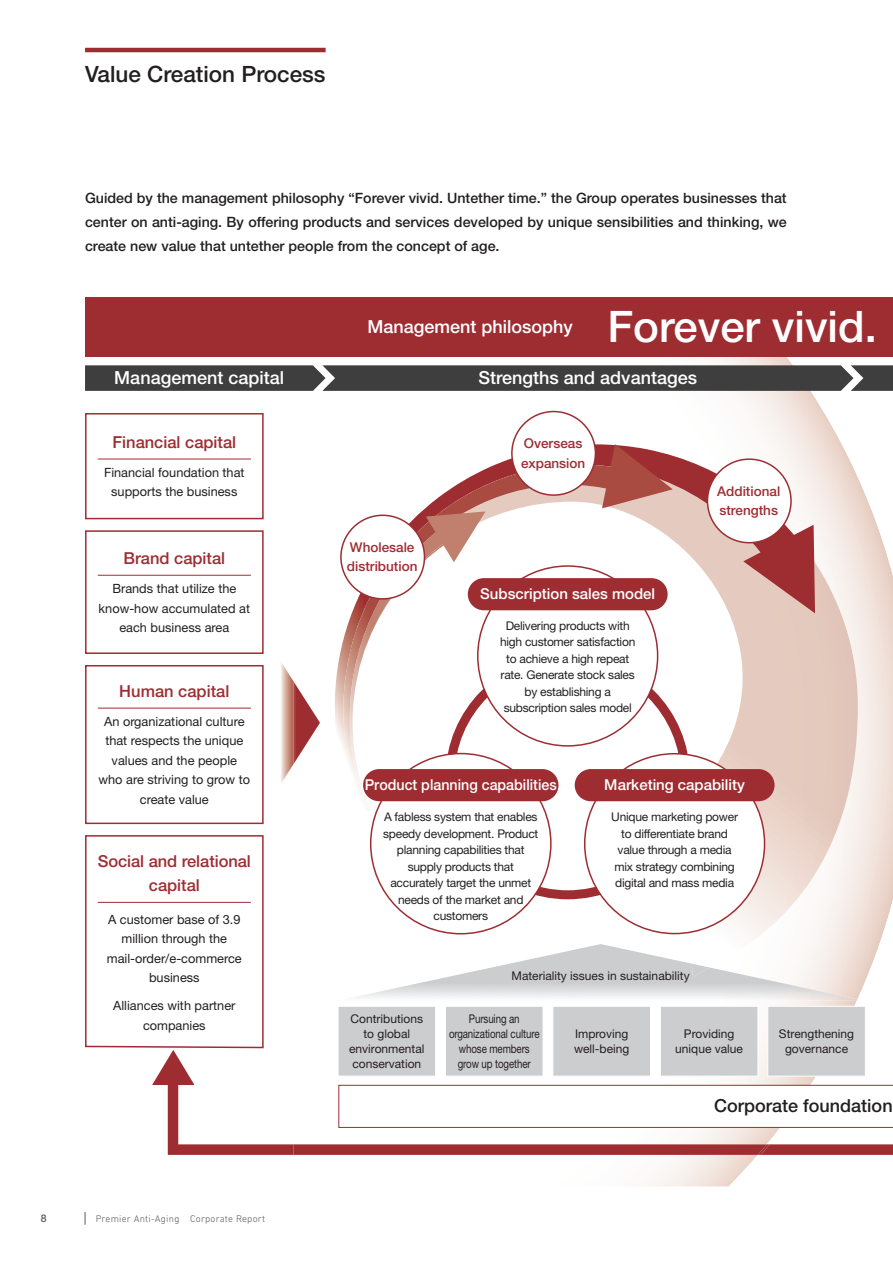
<style>
.page{position:relative;width:893px;height:1263px;background:#fff}
.page>*{position:absolute;margin:0;border:0;box-sizing:border-box;transform-origin:0 0}
.t1{font:500 43.5px "Helvetica Neue LT Std";color:#fff}
.t2{font:500 22.5px "Helvetica Neue LT Std";color:#231f20}
.t3{font:500 18px "Helvetica Neue LT Std";color:#fff}
.t4{font:500 18px "Helvetica Neue LT Std";color:#231f20}
.t5{font:500 16.5px/24px "Helvetica Neue LT Std";color:#9e2d32;text-align:center}
.t6{font:500 15px "Helvetica Neue LT Std";color:#fff}
.t7{font:500 15px "Helvetica Neue LT Std";color:#fff;scale:.95 1}
.t8{font:500 14.25px/24px "Helvetica Neue LT Std";color:#231f20;text-align:justify}
.t9{font:500 13.5px/19.5px "Helvetica Neue LT Std";color:#9e2d32}
.t10{font:12.75px/19.5px "Helvetica Neue LT Std";color:#231f20;text-align:center}
.t11{font:12px/16.5px "Helvetica Neue LT Std";letter-spacing:-.02em;color:#231f20;text-align:center}
.t12{font:12px/15px "Helvetica Neue LT Std";color:#231f20;text-align:center}
.t13{font:12px/15px "Helvetica Neue LT Std";letter-spacing:-.02em;color:#231f20;text-align:center;scale:.81 1}
.t14{font:500 10.5px "Helvetica Neue LT Std";color:#57585a}
.t15{font:300 9.75px "DIN Next LT Pro";letter-spacing:.025em;color:#57585a}
</style>
<div class="page">
<img style="left:420px;top:925px;width:309px;height:261px">
<img style="left:293px;top:410px;width:400px;height:515px">
<svg style="left:729px;top:357px;width:164px;height:829px"></svg>
<img style="left:676px;top:758px;width:130px;height:186px">
<img style="left:805px;top:549px;width:53px;height:339px">
<img style="left:700px;top:496px;width:106px;height:262px">
<img style="left:648px;top:541px;width:53px;height:27px">
<img style="left:439px;top:444px;width:51px;height:22px">
<svg style="left:281px;top:662px;width:12px;height:121px"></svg>
<img style="left:293px;top:681px;width:27px;height:83px">
<hr style="left:85px;top:48px;width:241px;height:4px;background:#9e2d32">
<div style="left:85px;top:298px;width:808px;height:59px;background:#9e2d32"></div>
<svg style="left:85px;top:365px;width:808px;height:26px;background:#464647"></svg>
<div style="left:85px;top:413px;width:179px;height:106px;background:#fff;border:2px solid #9e2d32"></div>
<hr style="left:98px;top:459px;width:153px;height:1px;background:#9e2d32">
<div style="left:85px;top:665px;width:179px;height:159px;background:#fff;border:2px solid #9e2d32"></div>
<hr style="left:98px;top:708px;width:153px;height:1px;background:#9e2d32">
<div style="left:85px;top:530px;width:179px;height:124px;background:#fff;border:2px solid #9e2d32"></div>
<hr style="left:98px;top:575px;width:153px;height:1px;background:#9e2d32">
<svg style="left:168px;top:1063px;width:725px;height:92px"></svg>
<img style="left:293px;top:1144px;width:465px;height:11px">
<svg style="left:758px;top:1144px;width:11px;height:11px"></svg>
<svg style="left:85px;top:835px;width:179px;height:250px"></svg>
<div style="left:338px;top:1006px;width:98px;height:70px;background:#cccdcf;border:1px solid #fff"></div>
<div style="left:553px;top:1006px;width:98px;height:70px;background:#cccdcf;border:1px solid #fff"></div>
<div style="left:768px;top:1006px;width:97px;height:70px;background:#cccdcf;border:1px solid #fff"></div>
<div style="left:445px;top:1006px;width:98px;height:70px;background:#cccdcf;border:1px solid #fff"></div>
<div style="left:660px;top:1006px;width:98px;height:70px;background:#cccdcf;border:1px solid #fff"></div>
<img style="left:354px;top:944px;width:503px;height:57px">
<svg style="left:857px;top:999px;width:7px;height:2px"></svg>
<img style="left:692px;top:964px;width:18px;height:14px">
<img style="left:335px;top:549px;width:42px;height:263px">
<img style="left:386px;top:497px;width:49px;height:18px">
<img style="left:784px;top:495px;width:19px;height:30px">
<img style="left:438px;top:466px;width:53px;height:48px">
<img style="left:646px;top:449px;width:105px;height:92px">
<img style="left:490px;top:444px;width:112px;height:21px">
<img style="left:390px;top:562px;width:65px;height:207px">
<img style="left:436px;top:562px;width:18px;height:21px">
<img style="left:394px;top:515px;width:42px;height:69px">
<img style="left:435px;top:487px;width:47px;height:24px">
<img style="left:482px;top:465px;width:120px;height:38px">
<img style="left:343px;top:571px;width:47px;height:240px">
<img style="left:409px;top:524px;width:17px;height:41px">
<img style="left:592px;top:465px;width:10px;height:3px">
<svg style="left:351px;top:682px;width:1px;height:16px"></svg>
<img style="left:350px;top:718px;width:17px;height:93px">
<svg style="left:426px;top:511px;width:60px;height:51px"></svg>
<svg style="left:602px;top:444px;width:71px;height:64px;background:#b5645e"></svg>
<svg style="left:743px;top:525px;width:72px;height:88px;background:#ba6b6a"></svg>
<div style="left:341px;top:515px;width:83px;height:84px;background:#fff;border-radius:50%"></div>
<div style="left:340px;top:514px;width:85px;height:86px;border:2px solid #9e2d32;border-radius:50%"></div>
<div style="left:512px;top:411px;width:83px;height:84px;background:#fff;border-radius:50%"></div>
<div style="left:511px;top:411px;width:85px;height:85px;border:2px solid #9e2d32;border-radius:50%"></div>
<div style="left:707px;top:459px;width:84px;height:84px;background:#fff;border-radius:50%"></div>
<div style="left:707px;top:458px;width:85px;height:85px;border:2px solid #9e2d32;border-radius:50%"></div>
<div style="left:478px;top:566px;width:180px;height:180px;background:#fff;border-radius:50%"></div>
<div style="left:468px;top:578px;width:200px;height:32px;background:#9e2d32;border-radius:16px"></div>
<div style="left:585px;top:754px;width:179px;height:179px;background:#fff;border-radius:50%"></div>
<div style="left:575px;top:769px;width:199px;height:32px;background:#9e2d32;border-radius:16px"></div>
<div style="left:371px;top:753px;width:180px;height:181px;background:#fff;border-radius:50%"></div>
<div style="left:363px;top:769px;width:195px;height:32px;background:#9e2d32;border-radius:16px"></div>
<svg style="left:85px;top:1212px;width:1px;height:13px"></svg>
<h2 class="t2" style="left:85px;top:61px;width:242px">Value Creation Process</h2>
<p class="t8" style="left:85px;top:186px;width:703px">Guided by the management philosophy “Forever vivid. Untether time.” the Group operates businesses that center on anti-aging. By offering products and services developed by unique sensibilities and thinking, we create new value that untether people from the concept of age.</p>
<h3 class="t3" style="left:114px;top:367px;width:171px">Management capital</h3>
<h3 class="t5" style="left:112px;top:429px;width:125px">Financial capital</h3>
<p class="t10" style="left:104px;top:462px;width:142px">Financial foundation that supports the business</p>
<h3 class="t5" style="left:123px;top:546px;width:103px">Brand capital</h3>
<p class="t10" style="left:99px;top:579px;width:153px">Brands that utilize the know-how accumulated at each business area</p>
<h3 class="t5" style="left:119px;top:679px;width:112px">Human capital</h3>
<p class="t10" style="left:99px;top:711px;width:153px">An organizational culture that respects the unique values and the people who are striving to grow to create value</p>
<h3 class="t5" style="left:98px;top:849px;width:155px">Social and relational capital</h3>
<p class="t10" style="left:107px;top:909px;width:136px">A customer base of 3.9 million through the mail-order/e-commerce business</p>
<p class="t10" style="left:113px;top:996px;width:124px">Alliances with partner companies</p>
<p class="t14" style="left:41px;top:1212px;width:7px">8</p>
<p class="t15" style="left:96px;top:1213px;width:171px">Premier Anti-Aging Corporate Report</p>
<h3 class="t3" style="left:367px;top:316px;width:207px">Management philosophy</h3>
<h1 class="t1" style="left:607px;top:300px;width:271px">Forever vivid.</h1>
<h3 class="t3" style="left:479px;top:367px;width:220px">Strengths and advantages</h3>
<p class="t9" style="left:347px;top:537px;width:72px">Wholesale distribution</p>
<p class="t9" style="left:521px;top:433px;width:66px">Overseas expansion</p>
<p class="t6" style="left:480px;top:585px;width:177px">Subscription sales model</p>
<p class="t11" style="left:500px;top:617px;width:137px">Delivering products with high customer satisfaction to achieve a high repeat rate. Generate stock sales by establishing a subscription sales model</p>
<p class="t9" style="left:717px;top:481px;width:65px">Additional strengths</p>
<p class="t7" style="left:365px;top:776px;width:204px">Product planning capabilities</p>
<p class="t11" style="left:383px;top:808px;width:157px">A fabless system that enables speedy development. Product planning capabilities that supply products that accurately target the unmet needs of the market and customers</p>
<p class="t6" style="left:604px;top:776px;width:142px">Marketing capability</p>
<p class="t11" style="left:611px;top:808px;width:128px">Unique marketing power to differentiate brand value through a media mix strategy combining digital and mass media</p>
<p class="t12" style="left:349px;top:1011px;width:77px">Contributions to global environmental conservation</p>
<p class="t12" style="left:512px;top:968px;width:180px">Materiality issues in sustainability</p>
<p class="t13" style="left:449px;top:1011px;width:113px">Pursuing an organizational culture whose members grow up together</p>
<p class="t12" style="left:574px;top:1026px;width:57px;text-align:left">Improving well-being</p>
<p class="t12" style="left:779px;top:1026px;width:77px">Strengthening governance</p>
<p class="t12" style="left:675px;top:1026px;width:69px">Providing unique value</p>
<h3 class="t4" style="left:714px;top:1095px;width:180px">Corporate foundation</h3>
</div>
